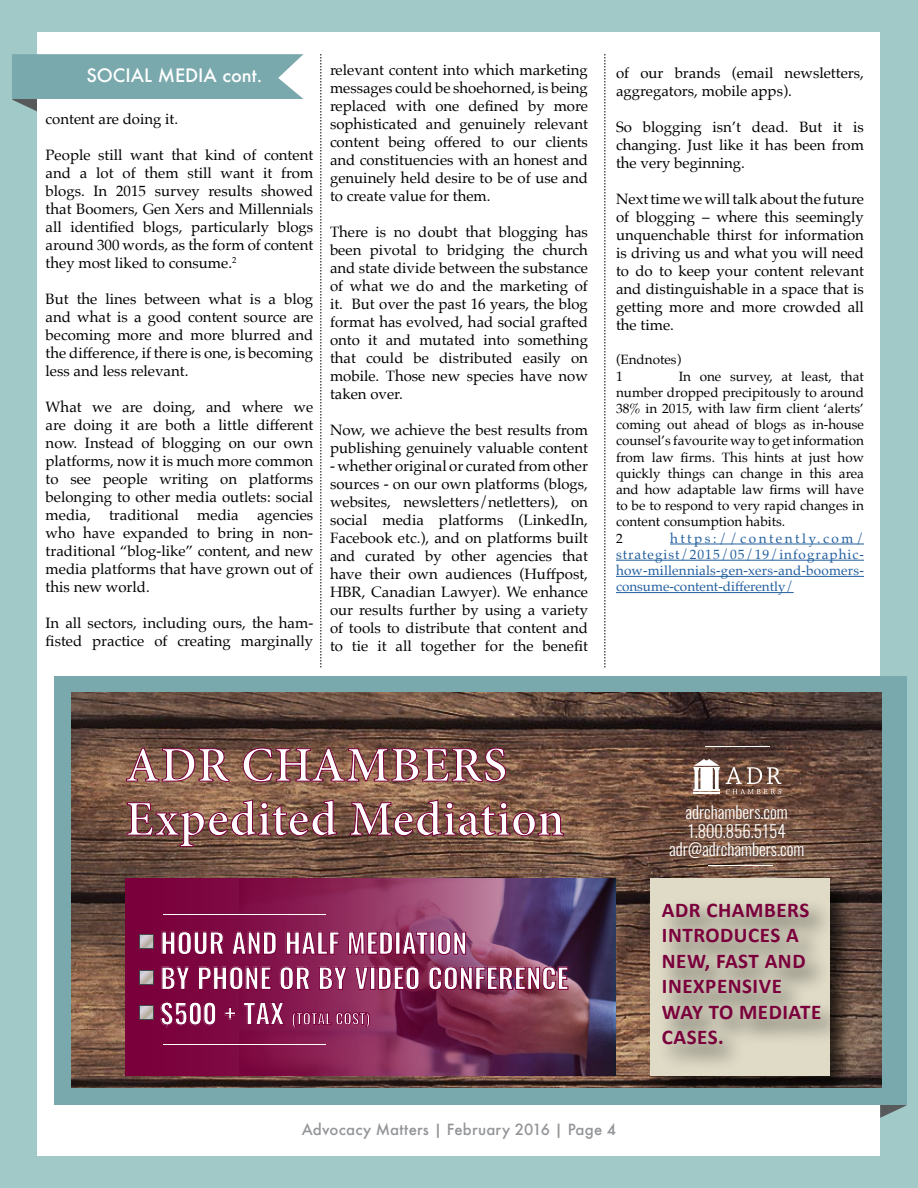
<style>
.page{position:relative;width:918px;height:1188px;background:#a1c9c8}
.page>*{position:absolute;margin:0;border:0;box-sizing:border-box;transform-origin:0 0}
.t1{font:700 54px/54px "Adobe Gurmukhi";letter-spacing:.01em;color:#fff}
.t2{font:600 27.45px/35.2px "Oswald";letter-spacing:.005em;color:#fff}
.t3{font:700 21px/25.5px "Calibri";letter-spacing:.025em;color:#7a003c}
.t4{font:500 18px "Futura";color:#fff}
.t5{font:300 16.95px/18.8px "Oswald";color:#fff;text-align:center}
.t6{font:15px/18px "Palatino";color:#000;text-align:justify}
.t7{font:500 15px "Futura";letter-spacing:.015em;color:#939598}
.t8{font:600 14.55px "Oswald";letter-spacing:.005em;color:#fff}
.t9{font:13.5px/16.2px "Palatino";color:#000}
.t10{font:13.5px/16.2px "Palatino";letter-spacing:.005em;color:#215e9e;text-align:justify}
.s1{font-size:27.45px}
</style>
<div class="page">
<div style="left:38px;top:32px;width:842px;height:1124px;background:#fff"></div>
<svg style="left:12px;top:54px;width:291px;height:58px"></svg>
<svg style="left:321px;top:54px;width:1px;height:613px"></svg>
<svg style="left:880px;top:1105px;width:27px;height:13px"></svg>
<div style="left:54px;top:676px;width:853px;height:429px;background:#79a9ad"></div>
<img style="left:72px;top:692px;width:810px;height:396px">
<hr style="left:709px;top:865px;width:64px;height:1px;background:#fff">
<hr style="left:705px;top:746px;width:65px;height:1px;background:#fff">
<img style="left:639px;top:866px;width:224px;height:222px">
<div style="left:651px;top:878px;width:179px;height:198px;background:#e0dbc7"></div>
<svg style="left:125px;top:878px;width:489px;height:198px;background:#70234d"></svg>
<div style="left:161px;top:999px;width:55px;height:29px;background:#7b023d"></div>
<svg style="left:224px;top:1007px;width:12px;height:12px"></svg>
<svg style="left:243px;top:1002px;width:42px;height:23px"></svg>
<svg style="left:292px;top:1012px;width:78px;height:16px"></svg>
<hr style="left:163px;top:1044px;width:162px;height:1px;background:#fff">
<img style="left:650px;top:888px;width:211px;height:196px">
<svg style="left:693px;top:759px;width:27px;height:32px"></svg>
<hr style="left:693px;top:792px;width:27px;height:2px;background:#fff">
<svg style="left:726px;top:767px;width:55px;height:27px"></svg>
<svg style="left:139px;top:1005px;width:15px;height:14px"></svg>
<svg style="left:140px;top:1006px;width:12px;height:12px"></svg>
<svg style="left:126px;top:748px;width:442px;height:242px;background:#803e4d"></svg>
<hr style="left:163px;top:914px;width:162px;height:1px;background:#fff">
<hr style="left:670px;top:544px;width:194px;height:1px;background:#215e9e">
<hr style="left:616px;top:560px;width:248px;height:1px;background:#215e9e">
<hr style="left:616px;top:576px;width:248px;height:1px;background:#215e9e">
<hr style="left:616px;top:592px;width:178px;height:1px;background:#215e9e">
<svg style="left:605px;top:54px;width:1px;height:613px"></svg>
<p class="t4" style="left:86px;top:63px;width:177px">SOCIAL MEDIA cont.</p>
<p class="t6" style="left:46px;top:109px;width:134px">content are doing it.</p>
<p class="t6" style="left:46px;top:145px;width:269px">People still want that kind of content and a lot of them still want it from blogs. In 2015 survey results showed that Boomers, Gen Xers and Millennials all identified blogs, particularly blogs around 300 words, as the form of content they most liked to consume.<sup>2</sup></p>
<p class="t6" style="left:46px;top:289px;width:269px">But the lines between what is a blog and what is a good content source are becoming more and more blurred and the difference, if there is one, is becoming less and less relevant.</p>
<p class="t6" style="left:46px;top:397px;width:269px">What we are doing, and where we are doing it are both a little different now. Instead of blogging on our own platforms, now it is much more common to see people writing on platforms belonging to other media outlets: social media, traditional media agencies who have expanded to bring in non&shy;traditional “blog-like” content, and new media platforms that have grown out of this new world.</p>
<p class="t6" style="left:46px;top:613px;width:269px">In all sectors, including ours, the ham&shy;fisted practice of creating marginally</p>
<p class="t6" style="left:330px;top:61px;width:260px">relevant content into which marketing messages could be shoehorned, is being replaced with one defined by more sophisticated and genuinely relevant content being offered to our clients and constituencies with an honest and genuinely held desire to be of use and to create value for them.</p>
<p class="t6" style="left:330px;top:223px;width:260px">There is no doubt that blogging has been pivotal to bridging the church and state divide between the substance of what we do and the marketing of it. But over the past 16 years, the blog format has evolved, had social grafted onto it and mutated into something that could be distributed easily on mobile. Those new species have now taken over.</p>
<p class="t6" style="left:330px;top:421px;width:259px">Now, we achieve the best results from publishing genuinely valuable content</p>
<p class="t6" style="left:330px;top:457px;width:260px">- whether original or curated from other sources - on our own platforms (blogs, websites, newsletters/netletters), on social media platforms (LinkedIn, Facebook etc.), and on platforms built and curated by other agencies that have their own audiences (Huffpost, HBR, Canadian Lawyer). We enhance our results further by using a variety of tools to distribute that content and to tie it all together for the benefit</p>
<p class="t6" style="left:616px;top:64px;width:249px">of our brands (email newsletters, aggregators, mobile apps).</p>
<p class="t6" style="left:616px;top:118px;width:249px">So blogging isn’t dead. But it is changing. Just like it has been from the very beginning.</p>
<p class="t6" style="left:616px;top:190px;width:249px">Next time we will talk about the future of blogging – where this seemingly unquenchable thirst for information is driving us and what you will need to do to keep your content relevant and distinguishable in a space that is getting more and more crowded all the time.</p>
<p class="t9" style="left:616px;top:352px;width:67px">(Endnotes)<br>1</p>
<p class="t9" style="left:616px;top:368px;width:249px;text-indent:63px">In one survey, at least, that number dropped precipitously to around 38% in 2015, with law firm client ‘alerts’ coming out ahead of blogs as in-house counsel’s favourite way to get information from law firms. This hints at just how quickly things can change in this area and how adaptable law firms will have to be to respond to very rapid changes in content consumption habits.<br>2</p>
<p class="t10" style="left:616px;top:530px;width:250px;text-indent:54px">https://contently.com/ strategist/2015/05/19/infographic&shy;how-millennials-gen-xers-and-boomers&shy;consume-content-differently/</p>
<h1 class="t1" style="left:125px;top:740px;width:441px">ADR CHAMBERS<br>Expedited Mediation</h1>
<h2 class="t2" style="left:160px;top:926px;width:410px">HOUR AND HALF MEDIATION<br>BY PHONE OR BY VIDEO CONFERENCE</h2>
<p class="t8" style="left:160px;top:1009px;width:211px"><span class="s1">$500 + TAX</span> (TOTAL COST)</p>
<p class="t5" style="left:669px;top:803px;width:137px">adrchambers.com<br>1.800.856.5154 adr@adrchambers.com</p>
<h3 class="t3" style="left:662px;top:897px;width:161px">ADR CHAMBERS<br>INTRODUCES A<br>NEW, FAST AND<br>INEXPENSIVE<br>WAY TO MEDIATE<br>CASES.</h3>
<p class="t7" style="left:302px;top:1119px;width:316px">Advocacy Matters | February 2016 | Page 4</p>
</div>
